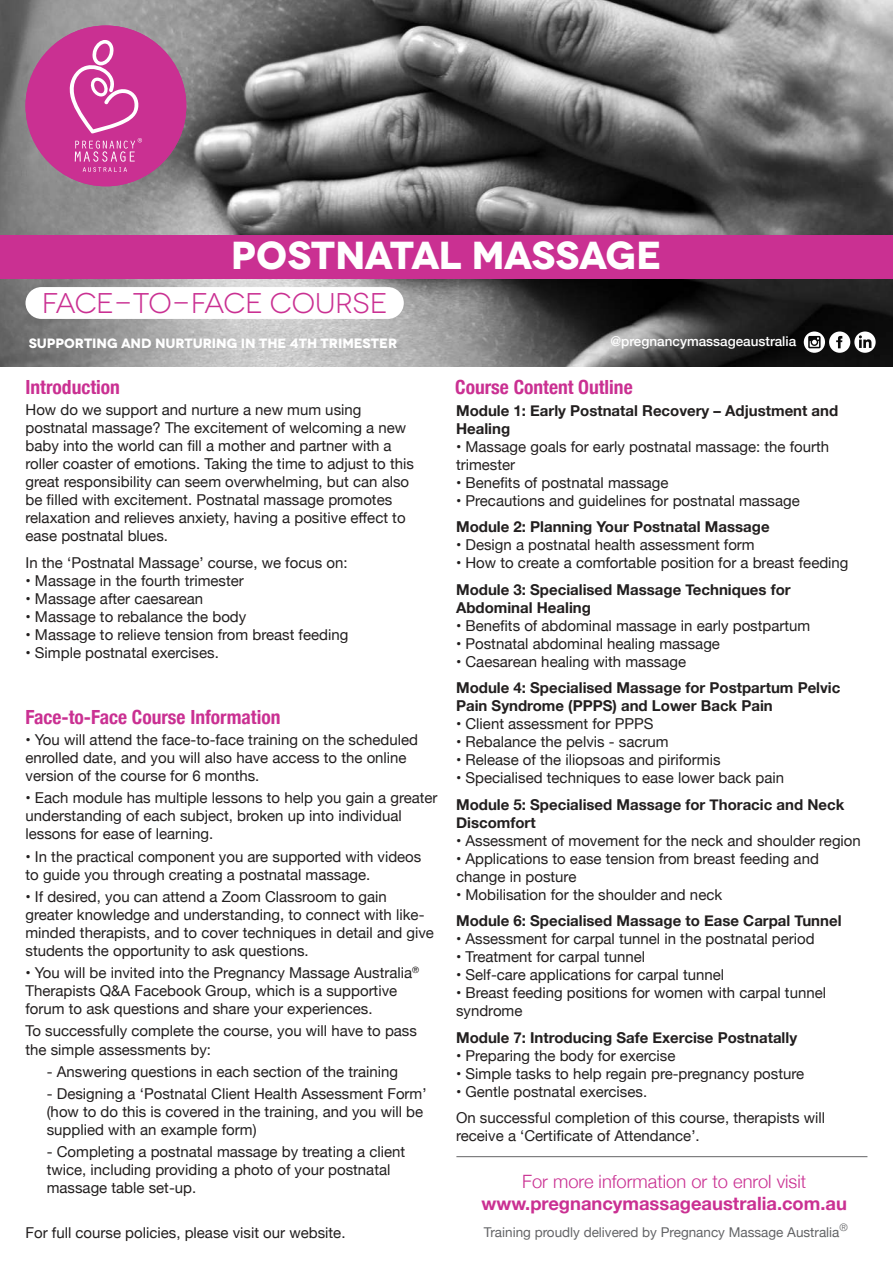
<style>
.page{position:relative;width:893px;height:1263px;background:#fff}
.page>*{position:absolute;margin:0;border:0;box-sizing:border-box;transform-origin:0 0}
.t1{font:700 39px "Novecentowide";letter-spacing:-.015em;color:#fff}
.t2{font:28.5px "Novecentowide";letter-spacing:-.01em;color:#ca3092}
.t3{font:700 condensed 19.5px "Helvetica Neue";color:#ca3092}
.t4{font:700 18.3px "Helvetica Neue";color:#ca3092}
.t5{font:300 18.3px "Helvetica Neue";color:#ca3092}
.t6{font:15px/18px "Helvetica Neue";color:#221f1f}
.t7{font:700 15px/18px "Helvetica Neue";color:#221f1f}
.t8{font:13.5px "Helvetica Neue";color:#636466}
.t9{font:700 13.5px "Novecentowide";color:#fff}
.t10{font:500 13.5px "Helvetica Neue";color:#fff}
</style>
<div class="page">
<img style="left:0;top:0;width:893px;height:367px">
<div style="left:26px;top:26px;width:160px;height:160px;background:#ca3092;border-radius:50%"></div>
<svg style="left:69px;top:40px;width:73px;height:132px"></svg>
<div style="left:0;top:235px;width:893px;height:44px;background:#ca3092"></div>
<div style="left:26px;top:287px;width:378px;height:32px;background:#fff;border-radius:16px"></div>
<hr style="left:456px;top:1156px;width:411px;height:1px;background:#636466">
<svg style="left:804px;top:331px;width:72px;height:22px"></svg>
<h1 class="t1" style="left:231px;top:232px;width:433px">POSTNATAL MASSAGE</h1>
<h2 class="t2" style="left:42px;top:287px;width:347px">FACE-TO-FACE COURSE</h2>
<p class="t9" style="left:29px;top:335px;width:370px">SUPPORTING AND NURTURING IN THE 4th TRIMESTER</p>
<p class="t10" style="left:610px;top:336px;width:187px">@pregnancymassageaustralia</p>
<h3 class="t3" style="left:26px;top:376px;width:96px">Introduction</h3>
<p class="t6" style="left:26px;top:402px;width:390px">How do we support and nurture a new mum using postnatal massage? The excitement of welcoming a new baby into the world can fill a mother and partner with a roller coaster of emotions. Taking the time to adjust to this great responsibility can seem overwhelming, but can also be filled with excitement. Postnatal massage promotes relaxation and relieves anxiety, having a positive effect to ease postnatal blues.</p>
<p class="t6" style="left:26px;top:554px;width:323px">In the ‘Postnatal Massage’ course, we focus on:</p>
<p class="t6" style="left:26px;top:572px;width:220px">• Massage in the fourth trimester</p>
<p class="t6" style="left:26px;top:590px;width:179px">• Massage after caesarean</p>
<p class="t6" style="left:26px;top:608px;width:222px">• Massage to rebalance the body</p>
<p class="t6" style="left:26px;top:626px;width:324px">• Massage to relieve tension from breast feeding</p>
<p class="t6" style="left:26px;top:644px;width:195px">• Simple postnatal exercises.</p>
<h3 class="t3" style="left:26px;top:705px;width:256px">Face-to-Face Course Information</h3>
<p class="t6" style="left:26px;top:732px;width:394px">• You will attend the face-to-face training on the scheduled enrolled date, and you will also have access to the online version of the course for 6 months.</p>
<p class="t6" style="left:26px;top:790px;width:414px">• Each module has multiple lessons to help you gain a greater understanding of each subject, broken up into individual lessons for ease of learning.</p>
<p class="t6" style="left:26px;top:848px;width:397px">• In the practical component you are supported with videos to guide you through creating a postnatal massage.</p>
<p class="t6" style="left:26px;top:888px;width:410px">• If desired, you can attend a Zoom Classroom to gain greater knowledge and understanding, to connect with like&shy;minded therapists, and to cover techniques in detail and give students the opportunity to ask questions.</p>
<p class="t6" style="left:26px;top:965px;width:395px">• You will be invited into the Pregnancy Massage Australia<sup>®<br></sup>Therapists Q&amp;A Facebook Group, which is a supportive forum to ask questions and share your experiences.</p>
<p class="t6" style="left:26px;top:1023px;width:393px">To successfully complete the course, you will have to pass the simple assessments by:</p>
<p class="t6" style="left:47px;top:1063px;width:353px">- Answering questions in each section of the training</p>
<p class="t6" style="left:47px;top:1085px;width:381px">- Designing a ‘Postnatal Client Health Assessment Form’ (how to do this is covered in the training, and you will be supplied with an example form)</p>
<p class="t6" style="left:47px;top:1144px;width:360px">- Completing a postnatal massage by treating a client twice, including providing a photo of your postnatal massage table set-up.</p>
<p class="t6" style="left:26px;top:1224px;width:321px">For full course policies, please visit our website.</p>
<h3 class="t3" style="left:455px;top:376px;width:179px">Course Content Outline</h3>
<p class="t7" style="left:456px;top:403px;width:384px">Module 1: Early Postnatal Recovery – Adjustment and<br>Healing</p>
<p class="t6" style="left:456px;top:438px;width:375px">• Massage goals for early postnatal massage: the fourth trimester</p>
<p class="t6" style="left:456px;top:474px;width:214px">• Benefits of postnatal massage</p>
<p class="t6" style="left:456px;top:492px;width:345px">• Precautions and guidelines for postnatal massage</p>
<p class="t7" style="left:456px;top:519px;width:315px">Module 2: Planning Your Postnatal Massage</p>
<p class="t6" style="left:456px;top:537px;width:300px">• Design a postnatal health assessment form</p>
<p class="t6" style="left:456px;top:555px;width:394px">• How to create a comfortable position for a breast feeding</p>
<p class="t7" style="left:456px;top:582px;width:336px">Module 3: Specialised Massage Techniques for<br>Abdominal Healing</p>
<p class="t6" style="left:456px;top:617px;width:356px">• Benefits of abdominal massage in early postpartum</p>
<p class="t6" style="left:456px;top:635px;width:265px">• Postnatal abdominal healing massage</p>
<p class="t6" style="left:456px;top:653px;width:231px">• Caesarean healing with massage</p>
<p class="t7" style="left:456px;top:680px;width:386px">Module 4: Specialised Massage for Postpartum Pelvic<br>Pain Syndrome (PPPS) and Lower Back Pain</p>
<p class="t6" style="left:456px;top:716px;width:199px">• Client assessment for PPPS</p>
<p class="t6" style="left:456px;top:734px;width:214px">• Rebalance the pelvis - sacrum</p>
<p class="t6" style="left:456px;top:752px;width:266px">• Release of the iliopsoas and piriformis</p>
<p class="t6" style="left:456px;top:770px;width:330px">• Specialised techniques to ease lower back pain</p>
<p class="t7" style="left:456px;top:797px;width:390px">Module 5: Specialised Massage for Thoracic and Neck<br>Discomfort</p>
<p class="t6" style="left:456px;top:832px;width:406px">• Assessment of movement for the neck and shoulder region</p>
<p class="t6" style="left:456px;top:850px;width:364px">• Applications to ease tension from breast feeding and change in posture</p>
<p class="t6" style="left:456px;top:886px;width:268px">• Mobilisation for the shoulder and neck</p>
<p class="t7" style="left:456px;top:913px;width:387px">Module 6: Specialised Massage to Ease Carpal Tunnel</p>
<p class="t6" style="left:456px;top:931px;width:360px">• Assessment for carpal tunnel in the postnatal period</p>
<p class="t6" style="left:456px;top:949px;width:191px">• Treatment for carpal tunnel</p>
<p class="t6" style="left:456px;top:967px;width:270px">• Self-care applications for carpal tunnel</p>
<p class="t6" style="left:456px;top:985px;width:372px">• Breast feeding positions for women with carpal tunnel syndrome</p>
<p class="t7" style="left:456px;top:1030px;width:343px">Module 7: Introducing Safe Exercise Postnatally</p>
<p class="t6" style="left:456px;top:1047px;width:221px">• Preparing the body for exercise</p>
<p class="t6" style="left:456px;top:1065px;width:350px">• Simple tasks to help regain pre-pregnancy posture</p>
<p class="t6" style="left:456px;top:1079px;width:370px;line-height:26.5px">• Gentle postnatal exercises.<br>On successful completion of this course, therapists will</p>
<p class="t6" style="left:456px;top:1128px;width:245px">receive a ‘Certificate of Attendance’.</p>
<p class="t5" style="left:522px;top:1171px;width:286px">For more information or to enrol visit</p>
<p class="t4" style="left:481px;top:1197px;width:367px">www.pregnancymassageaustralia.com.au</p>
<p class="t8" style="left:484px;top:1222px;width:365px">Training proudly delivered by Pregnancy Massage Australia<sup>®</sup></p>
</div>
